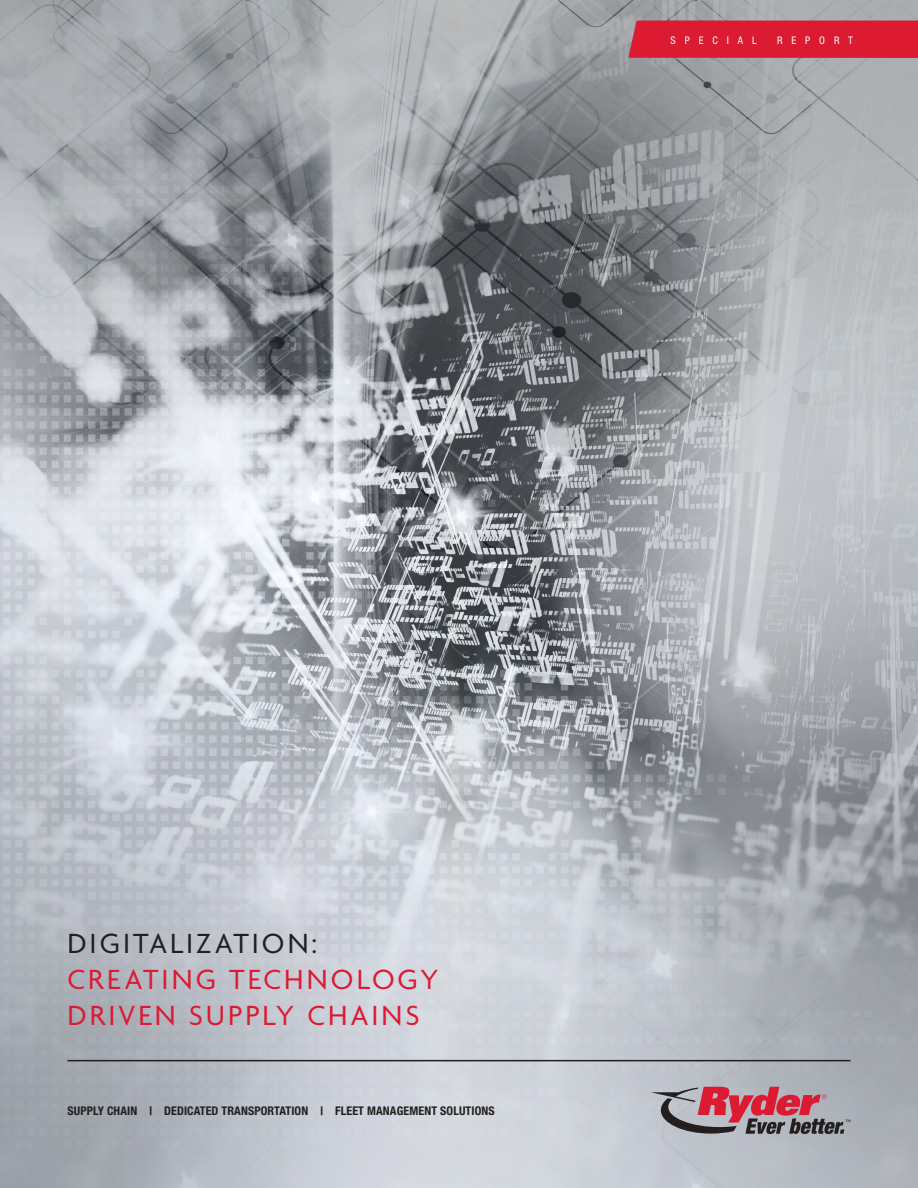
<style>
.page{position:relative;width:918px;height:1188px;background:#fff}
.page>*{position:absolute;margin:0;border:0;box-sizing:border-box;transform-origin:0 0}
.t1{font:30px/36px "Agenda";letter-spacing:.095em;color:#dc1a32}
.t2{font:30px "Agenda";letter-spacing:.095em;color:#231f20}
.t3{font:700 condensed 12px "Helvetica Neue LT Std";letter-spacing:.01em;color:#231f20}
.t4{font:condensed 10.5px "Helvetica Neue LT Std";letter-spacing:.85em;color:#fff}
</style>
<div class="page">
<img style="left:0;top:0;width:918px;height:1188px">
<hr style="left:68px;top:1060px;width:782px;height:1px;background:#231f20">
<div style="left:628px;top:21px;width:290px;height:37px;background:#dc1a32"></div>
<svg style="left:651px;top:1087px;width:199px;height:47px;background:#a57a85"></svg>
<p class="t4" style="left:671px;top:34px;width:88px">SPECIAL</p>
<p class="t4" style="left:777px;top:34px;width:77px">REPORT</p>
<p class="t2" style="left:68px;top:926px;width:251px">DIGITALIZATION:</p>
<h2 class="t1" style="left:68px;top:961px;width:373px">CREATING TECHNOLOGY<br>DRIVEN SUPPLY CHAINS</h2>
<p class="t3" style="left:68px;top:1104px;width:429px">SUPPLY CHAIN | DEDICATED TRANSPORTATION | FLEET MANAGEMENT SOLUTIONS</p>
</div>
